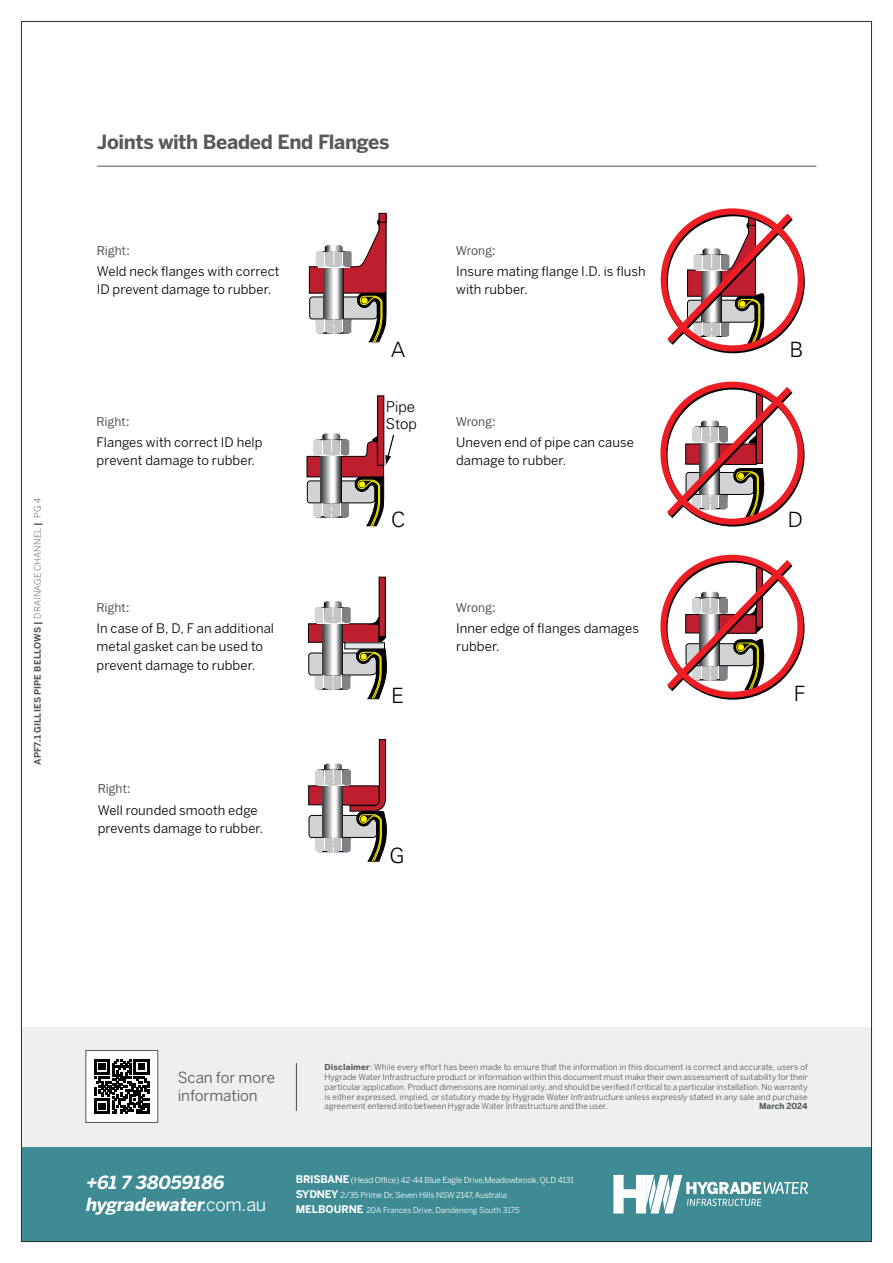
<style>
.page{position:relative;width:893px;height:1263px;background:#fff}
.page>*{position:absolute;margin:0;border:0;box-sizing:border-box;transform-origin:0 0}
.t1{font:300 21.15px "Univers LT Std";color:#000}
.t2{font:700 19.5px "Benton Sans";letter-spacing:-.02em;color:#58595b}
.t3{font:italic 700 18px/22.5px "Benton Sans";color:#fff}
.t4{font:15.15px/18.3px "Benton Sans";letter-spacing:-.005em;color:#52575a}
.t5{font:300 15.15px/16.6px "Univers LT Std";color:#000}
.t6{font:13.05px/18.1px "Benton Sans";letter-spacing:.005em;color:#000}
.t7{font:13.05px "ITC Franklin Gothic Std";letter-spacing:.005em;color:#52575a}
.t8{font:700 9px "Benton Sans";letter-spacing:.01em;color:#52575a}
.t9{font:8.25px/9.8px "Benton Sans";color:#52575a;text-align:justify}
.t10{font:8.25px/15.1px "Benton Sans";letter-spacing:-.02em;color:#fff}
.t11{font:700 8.25px "Benton Sans";color:#52575a}
.t12{font:7.95px "Benton Sans";color:#fff}
.s1{font-weight:300}
.s2{font-weight:700}
.s3{font-weight:400;font-style:normal}
.s4{font-weight:700;font-size:10.5px}
</style>
<div class="page">
<div style="left:22px;top:1027px;width:849px;height:120px;background:#efeff0"></div>
<div style="left:22px;top:1147px;width:849px;height:94px;background:#3e8b94"></div>
<hr style="left:296px;top:1063px;width:1px;height:48px;background:#52575a">
<svg style="left:613px;top:1175px;width:195px;height:38px"></svg>
<div style="left:86px;top:1050px;width:72px;height:72px;background:#fff;border:1px solid #52575a"></div>
<svg style="left:94px;top:1059px;width:55px;height:55px"></svg>
<hr style="left:97px;top:166px;width:719px;height:1px;background:#58595b">
<svg style="left:660px;top:381px;width:145px;height:146px"></svg>
<svg style="left:660px;top:554px;width:145px;height:146px"></svg>
<svg style="left:660px;top:208px;width:145px;height:146px"></svg>
<svg style="left:308px;top:576px;width:79px;height:286px"></svg>
<div style="left:379px;top:213px;width:7px;height:9px;background:#be1e2d"></div>
<div style="left:378px;top:213px;width:8px;height:10px;border:1px solid #000"></div>
<svg style="left:307px;top:219px;width:88px;height:308px"></svg>
<p class="t8" style="left:32px;top:765px;width:268px;rotate:-90deg">APF7.1 Gillies Pipe Bellows | <span class="s1">DRAINAGE CHANNEL</span> | <span class="s1">PG 4</span></p>
<h2 class="t2" style="left:97px;top:130px;width:294px">Joints with Beaded End Flanges</h2>
<h3 class="t7" style="left:97px;top:243px;width:35px">Right:</h3>
<h3 class="t6" style="left:97px;top:262px;width:184px">Weld neck flanges with correct<br>ID prevent damage to rubber.</h3>
<h3 class="t7" style="left:97px;top:414px;width:35px">Right:</h3>
<h3 class="t6" style="left:97px;top:433px;width:167px">Flanges with correct ID help prevent damage to rubber.</h3>
<h3 class="t7" style="left:97px;top:600px;width:35px">Right:</h3>
<h3 class="t6" style="left:97px;top:619px;width:179px">In case of B, D, F an additional metal gasket can be used to prevent damage to rubber.</h3>
<h3 class="t7" style="left:98px;top:781px;width:35px">Right:</h3>
<h3 class="t6" style="left:98px;top:801px;width:167px">Well rounded smooth edge prevents damage to rubber.</h3>
<h1 class="t1" style="left:391px;top:337px;width:16px">A</h1>
<h3 class="t5" style="left:386px;top:399px;width:32px">Pipe<br>Stop</h3>
<h1 class="t1" style="left:391px;top:507px;width:16px">C</h1>
<h1 class="t1" style="left:391px;top:682px;width:14px">E</h1>
<h1 class="t1" style="left:390px;top:843px;width:17px">G</h1>
<h3 class="t7" style="left:456px;top:243px;width:41px">Wrong:</h3>
<h3 class="t6" style="left:456px;top:262px;width:191px">Insure mating flange I.D. is flush with rubber.</h3>
<h3 class="t7" style="left:456px;top:414px;width:41px">Wrong:</h3>
<h3 class="t6" style="left:456px;top:433px;width:179px">Uneven end of pipe can cause damage to rubber.</h3>
<h3 class="t7" style="left:456px;top:600px;width:41px">Wrong:</h3>
<h3 class="t6" style="left:456px;top:619px;width:184px">Inner edge of flanges damages rubber.</h3>
<h1 class="t1" style="left:789px;top:337px;width:16px">B</h1>
<h1 class="t1" style="left:788px;top:507px;width:17px">D</h1>
<h1 class="t1" style="left:794px;top:681px;width:13px">F</h1>
<h3 class="t4" style="left:178px;top:1068px;width:99px">Scan for more information</h3>
<p class="t9" style="left:325px;top:1062px;width:485px"><span class="s2">Disclaimer</span>: While every effort has been made to ensure that the information in this document is correct and accurate, users of Hygrade Water Infrastructure product or information within this document must make their own assessment of suitability for their particular application. Product dimensions are nominal only, and should be verified if critical to a particular installation. No warranty is either expressed, implied, or statutory made by Hygrade Water Infrastructure unless expressly stated in any sale and purchase agreement entered into between Hygrade Water Infrastructure and the user.</p>
<p class="t11" style="left:759px;top:1101px;width:50px">March 2024</p>
<h3 class="t3" style="left:85px;top:1171px;width:183px">+61 7 38059186 hygradewater<span class="s3">. c o m . a u</span></h3>
<p class="t10" style="left:296px;top:1172px;width:280px"><span class="s4">BRISBANE</span> (Head Office) 42-44 Blue Eagle Drive,Meadowbrook, QLD 4131<br><span class="s4">SYDNEY</span> 2/35 Prime Dr, Seven Hills NSW 2147, Australia</p>
<p class="t12" style="left:296px;top:1205px;width:225px"><span class="s4">MELBOURNE</span> 20A Frances Drive, Dandenong South 3175</p>
</div>
